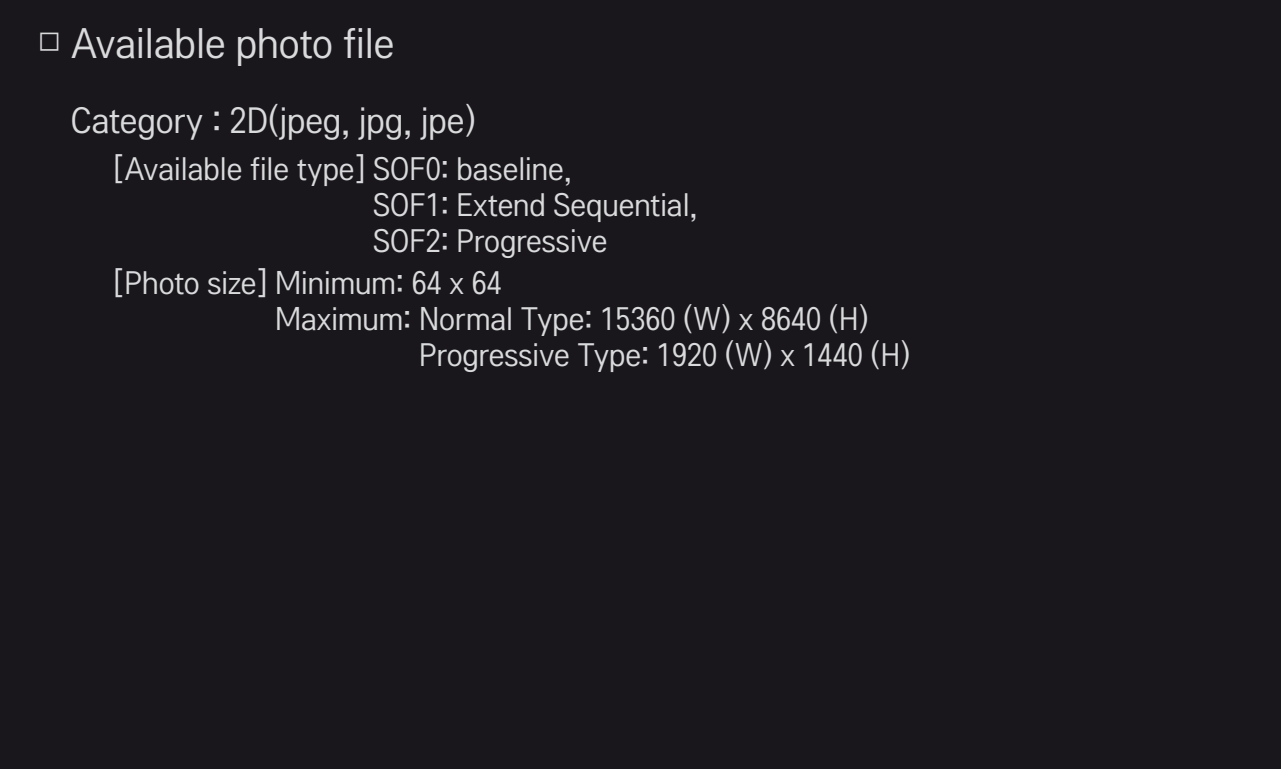
<style>
.page{position:relative;width:1281px;height:769px;background:#fff}
.page>*{position:absolute;margin:0;border:0;box-sizing:border-box;transform-origin:0 0}
.t1{font:300 42px "LG Display";color:#d9dadb}
.t2{font:300 36px "LG Display";color:#d9dadb}
.t3{font:300 32px/36px "LG Display";color:#d9dadb}
</style>
<div class="page">
<div style="left:0;top:0;width:1280px;height:768px;background:#1a171c"></div>
<h1 class="t1" style="left:37px;top:12px;width:359px">❓ Available photo file</h1>
<p class="t2" style="left:71px;top:93px;width:406px">Category : 2D(jpeg, jpg, jpe)</p>
<p class="t3" style="left:373px;top:148px;width:326px;text-indent:-260px">[Available file type] SOF0: baseline,<br>SOF1: Extend Sequential,<br>SOF2: Progressive</p>
<p class="t3" style="left:113px;top:262px;width:390px">[Photo size] Minimum: 64 x 64</p>
<p class="t3" style="left:275px;top:298px;width:595px">Maximum: Normal Type: 15360 (W) x 8640 (H)</p>
<p class="t3" style="left:419px;top:334px;width:492px">Progressive Type: 1920 (W) x 1440 (H)</p>
</div>
